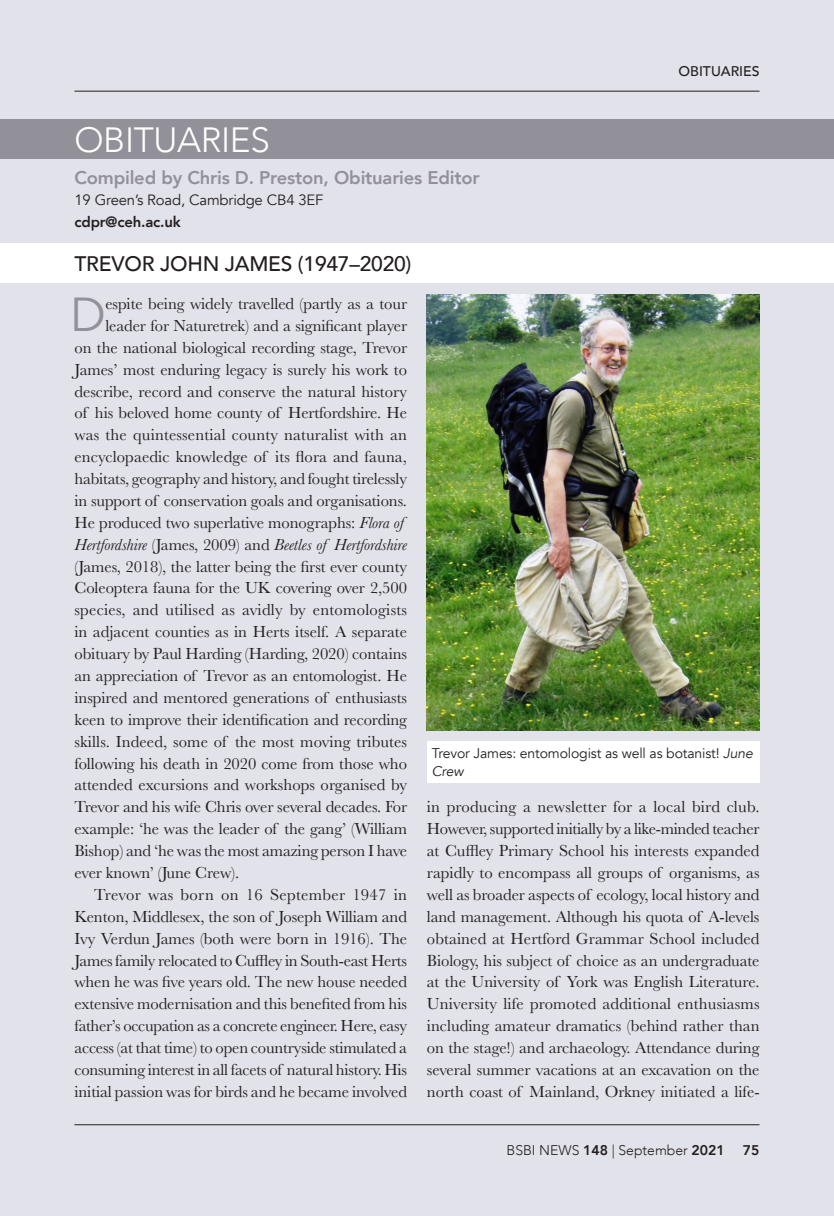
<style>
.page{position:relative;width:834px;height:1216px;background:#fff}
.page>*{position:absolute;margin:0;border:0;box-sizing:border-box;transform-origin:0 0}
.Drop_cap_2_lines{font:47.6px "Avenir";color:#929199}
.Section_header{font:300 35px "Avenir";letter-spacing:-.01em;color:#fff}
.Obit_title_all_caps{font:500 21px "Avenir";letter-spacing:-.01em;color:#231f20}
.End_author__no_rule{font:800 18.38px "Avenir";letter-spacing:-.01em;color:#929199}
.Drop_cap_2_lines-2{font:16.62px "Baskerville";letter-spacing:-.005em;color:#231f20}
.Justified_indent{font:16.62px/21.9px "Baskerville";letter-spacing:-.005em;color:#231f20;text-align:justify}
.Drop_cap_2_lines-3{font:italic 16.62px "Baskerville";letter-spacing:-.005em;color:#231f20}
.Drop_cap_2_lines-4{font:16.62px "Baskerville";letter-spacing:.015em;color:#231f20}
.Author_address{font:14.88px "Avenir";letter-spacing:-.01em;color:#231f20}
.email_address__artic{font:800 14.88px "Avenir";letter-spacing:-.01em;color:#231f20}
.Photo_Figure_caption{font:14px/17.5px "Avenir";letter-spacing:-.01em;color:#231f20}
.t1{font:300 14px "Avenir";color:#231f20}
.Running_title_right{font:500 14px "Avenir";color:#231f20}
.t2{font:800 14px "Avenir";color:#231f20}
.s1{font-style:italic}
.s2{font-style:normal}
.s3{font-weight:800}
</style>
<div class="page">
<div style="left:0;top:0;width:833px;height:1215px;background:#e2e2eb"></div>
<hr style="left:74px;top:1124px;width:685px;height:1px;background:#231f20">
<div style="left:0;top:119px;width:833px;height:40px;background:#929199"></div>
<div style="left:0;top:243px;width:833px;height:40px;background:#fff"></div>
<hr style="left:74px;top:91px;width:685px;height:1px;background:#231f20">
<img style="left:427px;top:294px;width:332px;height:436px">
<div style="left:427px;top:741px;width:332px;height:42px;background:#fff"></div>
<p class="Section_header" style="left:74px;top:119px;width:197px">OBITUARIES</p>
<p class="End_author__no_rule" style="left:74px;top:163px;width:406px">Compiled by Chris D. Preston, Obituaries Editor</p>
<p class="Author_address" style="left:74px;top:191px;width:250px">19 Green’s Road, Cambridge CB4 3EF</p>
<p class="email_address__artic" style="left:74px;top:210px;width:108px">cdpr@ceh.ac.uk</p>
<p class="Obit_title_all_caps" style="left:74px;top:245px;width:338px">TREVOR JOHN JAMES (1947–2020)</p>
<p class="Running_title_right" style="left:678px;top:59px;width:82px">OBITUARIES</p>
<p class="Drop_cap_2_lines" style="left:70px;top:286px;width:37px">D</p>
<p class="Drop_cap_2_lines-2" style="left:105px;top:293px;width:303px">espite being widely travelled (partly as a tour</p>
<p class="Drop_cap_2_lines-2" style="left:105px;top:315px;width:303px">leader for Naturetrek) and a significant player</p>
<p class="Drop_cap_2_lines-2" style="left:74px;top:337px;width:334px">on the national biological recording stage, Trevor</p>
<p class="Drop_cap_2_lines-2" style="left:74px;top:358px;width:334px">James’ most enduring legacy is surely his work to</p>
<p class="Drop_cap_2_lines-2" style="left:74px;top:380px;width:334px">describe, record and conserve the natural history</p>
<p class="Drop_cap_2_lines-2" style="left:74px;top:402px;width:334px">of his beloved home county of Hertfordshire. He</p>
<p class="Drop_cap_2_lines-2" style="left:74px;top:424px;width:334px">was the quintessential county naturalist with an</p>
<p class="Drop_cap_2_lines-2" style="left:74px;top:446px;width:334px">encyclopaedic knowledge of its flora and fauna,</p>
<p class="Drop_cap_2_lines-2" style="left:74px;top:468px;width:334px">habitats, geography and history, and fought tirelessly</p>
<p class="Drop_cap_2_lines-2" style="left:74px;top:490px;width:334px">in support of conservation goals and organisations.</p>
<p class="Drop_cap_2_lines-2" style="left:74px;top:512px;width:331px">He produced two superlative monographs: <span class="s1">Flora of</span></p>
<p class="Drop_cap_2_lines-3" style="left:74px;top:533px;width:334px">Hertfordshire <span class="s2">(James, 2009) and</span> Beetles of Hertfordshire</p>
<p class="Drop_cap_2_lines-2" style="left:74px;top:555px;width:334px">(James, 2018), the latter being the first ever county</p>
<p class="Drop_cap_2_lines-2" style="left:74px;top:577px;width:334px">Coleoptera fauna for the UK covering over 2,500</p>
<p class="Drop_cap_2_lines-4" style="left:74px;top:599px;width:334px">species, and utilised as avidly by entomologists</p>
<p class="Drop_cap_2_lines-2" style="left:74px;top:621px;width:334px">in adjacent counties as in Herts itself. A separate</p>
<p class="Drop_cap_2_lines-2" style="left:74px;top:643px;width:334px">obituary by Paul Harding (Harding, 2020) contains</p>
<p class="Drop_cap_2_lines-2" style="left:74px;top:665px;width:334px">an appreciation of Trevor as an entomologist. He</p>
<p class="Drop_cap_2_lines-2" style="left:74px;top:687px;width:334px">inspired and mentored generations of enthusiasts</p>
<p class="Drop_cap_2_lines-2" style="left:74px;top:708px;width:334px">keen to improve their identification and recording</p>
<p class="Drop_cap_2_lines-2" style="left:74px;top:730px;width:334px">skills. Indeed, some of the most moving tributes</p>
<p class="Drop_cap_2_lines-2" style="left:74px;top:752px;width:334px">following his death in 2020 come from those who</p>
<p class="Drop_cap_2_lines-2" style="left:74px;top:774px;width:334px">attended excursions and workshops organised by</p>
<p class="Drop_cap_2_lines-2" style="left:74px;top:796px;width:334px">Trevor and his wife Chris over several decades. For</p>
<p class="Drop_cap_2_lines-2" style="left:74px;top:818px;width:334px">example: ‘he was the leader of the gang’ (William</p>
<p class="Drop_cap_2_lines-2" style="left:74px;top:840px;width:334px">Bishop) and ‘he was the most amazing person I have</p>
<p class="Drop_cap_2_lines-2" style="left:74px;top:862px;width:166px">ever known’ (June Crew).</p>
<p class="Justified_indent" style="left:74px;top:883px;width:334px;text-indent:20px">Trevor was born on 16 September 1947 in Kenton, Middlesex, the son of Joseph William and Ivy Verdun James (both were born in 1916). The James family relocated to Cuffley in South-east Herts when he was five years old. The new house needed extensive modernisation and this benefited from his father’s occupation as a concrete engineer. Here, easy access (at that time) to open countryside stimulated a consuming interest in all facets of natural history. His initial passion was for birds and he became involved</p>
<p class="Photo_Figure_caption" style="left:432px;top:744px;width:322px">Trevor James: entomologist as well as botanist! <span class="s1">June<br>Crew</span></p>
<p class="Justified_indent" style="left:427px;top:796px;width:334px">in producing a newsletter for a local bird club.<br>However, supported initially by a like-minded teacher at Cuffley Primary School his interests expanded rapidly to encompass all groups of organisms, as well as broader aspects of ecology, local history and land management. Although his quota of A-levels obtained at Hertford Grammar School included Biology, his subject of choice as an undergraduate at the University of York was English Literature.<br>University life promoted additional enthusiasms including amateur dramatics (behind rather than on the stage!) and archaeology. Attendance during several summer vacations at an excavation on the north coast of Mainland, Orkney initiated a life-</p>
<p class="t1" style="left:506px;top:1141px;width:220px">BSBI NEWS <span class="s3">148</span> | September <span class="s3">2021</span></p>
<p class="t2" style="left:742px;top:1138px;width:18px">75</p>
</div>
